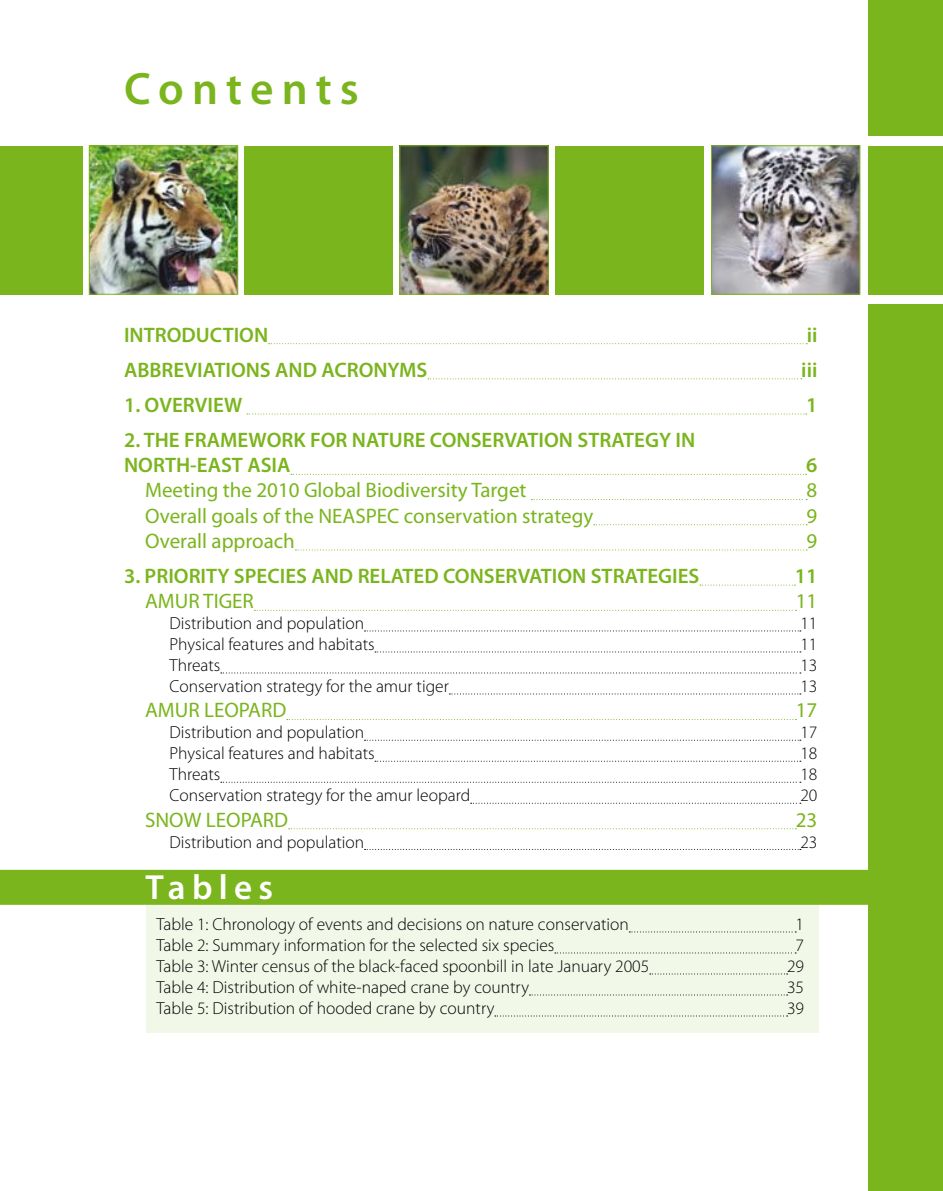
<style>
.page{position:relative;width:943px;height:1191px;background:#fff}
.page>*{position:absolute;margin:0;border:0;box-sizing:border-box;transform-origin:0 0}
.t1{font:600 45.5px "Myriad Pro";letter-spacing:.175em;color:#7ab51d}
.t2{font:600 35px "Myriad Pro";letter-spacing:.18em;color:#fff}
.t3{font:600 21px/25.2px "Myriad Pro";color:#7ab51d}
.t4{font:21px "Myriad Pro";color:#7ab51d}
.t5{font:300 17.5px "Myriad Pro";color:#000}
</style>
<div class="page">
<div style="left:146px;top:872px;width:672px;height:160px;background:#f2f8e8"></div>
<div style="left:0;top:870px;width:868px;height:34px;background:#7ab51d"></div>
<svg style="left:269px;top:343px;width:538px;height:1px"></svg>
<svg style="left:428px;top:378px;width:373px;height:1px"></svg>
<svg style="left:247px;top:413px;width:559px;height:1px"></svg>
<svg style="left:291px;top:474px;width:515px;height:1px"></svg>
<svg style="left:531px;top:499px;width:276px;height:1px"></svg>
<svg style="left:593px;top:524px;width:214px;height:1px"></svg>
<svg style="left:295px;top:549px;width:512px;height:1px"></svg>
<svg style="left:700px;top:584px;width:95px;height:1px"></svg>
<svg style="left:254px;top:610px;width:542px;height:1px"></svg>
<svg style="left:364px;top:630px;width:436px;height:1px"></svg>
<svg style="left:375px;top:651px;width:425px;height:1px"></svg>
<svg style="left:221px;top:672px;width:579px;height:1px"></svg>
<svg style="left:449px;top:693px;width:351px;height:1px"></svg>
<svg style="left:287px;top:719px;width:509px;height:1px"></svg>
<svg style="left:364px;top:739px;width:436px;height:1px"></svg>
<svg style="left:375px;top:760px;width:425px;height:1px"></svg>
<svg style="left:221px;top:781px;width:579px;height:1px"></svg>
<svg style="left:470px;top:802px;width:330px;height:1px"></svg>
<svg style="left:289px;top:828px;width:507px;height:1px"></svg>
<svg style="left:364px;top:849px;width:436px;height:1px"></svg>
<svg style="left:629px;top:931px;width:167px;height:1px"></svg>
<svg style="left:555px;top:952px;width:241px;height:1px"></svg>
<svg style="left:649px;top:973px;width:138px;height:1px"></svg>
<svg style="left:529px;top:994px;width:258px;height:1px"></svg>
<svg style="left:495px;top:1015px;width:292px;height:1px"></svg>
<img style="left:91px;top:148px;width:145px;height:144px">
<div style="left:89px;top:146px;width:149px;height:148px;border:1px solid #7ab51d"></div>
<div style="left:0;top:146px;width:82px;height:148px;background:#7ab51d"></div>
<div style="left:244px;top:146px;width:149px;height:148px;background:#7ab51d"></div>
<div style="left:555px;top:146px;width:149px;height:148px;background:#7ab51d"></div>
<div style="left:868px;top:146px;width:75px;height:148px;background:#7ab51d"></div>
<div style="left:868px;top:304px;width:75px;height:887px;background:#7ab51d"></div>
<div style="left:868px;top:0;width:75px;height:136px;background:#7ab51d"></div>
<img style="left:401px;top:148px;width:145px;height:144px">
<div style="left:399px;top:146px;width:149px;height:148px;border:1px solid #7ab51d"></div>
<img style="left:713px;top:148px;width:145px;height:144px">
<div style="left:711px;top:146px;width:149px;height:148px;border:1px solid #7ab51d"></div>
<h1 class="t1" style="left:124px;top:59px;width:236px">Contents</h1>
<p class="t3" style="left:124px;top:321px;width:146px">INTRODUCTION</p>
<p class="t3" style="left:806px;top:321px;width:12px">ii</p>
<p class="t3" style="left:124px;top:356px;width:305px">ABBREVIATIONS AND ACRONYMS</p>
<p class="t3" style="left:801px;top:356px;width:18px">iii</p>
<p class="t3" style="left:124px;top:392px;width:120px">1. OVERVIEW</p>
<p class="t3" style="left:806px;top:392px;width:13px">1</p>
<p class="t3" style="left:124px;top:427px;width:572px">2. THE FRAMEWORK FOR NATURE CONSERVATION STRATEGY IN<br>NORTH-EAST ASIA</p>
<p class="t3" style="left:806px;top:452px;width:13px">6</p>
<p class="t4" style="left:145px;top:477px;width:383px">Meeting the 2010 Global Biodiversity Target</p>
<p class="t4" style="left:806px;top:477px;width:12px">8</p>
<p class="t4" style="left:145px;top:502px;width:450px">Overall goals of the NEASPEC conservation strategy</p>
<p class="t4" style="left:806px;top:502px;width:12px">9</p>
<p class="t4" style="left:145px;top:528px;width:151px">Overall approach</p>
<p class="t4" style="left:806px;top:528px;width:12px">9</p>
<p class="t3" style="left:124px;top:563px;width:577px">3. PRIORITY SPECIES AND RELATED CONSERVATION STRATEGIES</p>
<p class="t3" style="left:795px;top:563px;width:24px">11</p>
<p class="t4" style="left:145px;top:588px;width:110px">AMUR TIGER</p>
<p class="t4" style="left:795px;top:588px;width:23px">11</p>
<p class="t5" style="left:170px;top:614px;width:196px">Distribution and population</p>
<p class="t5" style="left:800px;top:614px;width:19px">11</p>
<p class="t5" style="left:170px;top:635px;width:206px">Physical features and habitats</p>
<p class="t5" style="left:800px;top:635px;width:19px">11</p>
<p class="t5" style="left:170px;top:656px;width:52px">Threats</p>
<p class="t5" style="left:800px;top:656px;width:19px">13</p>
<p class="t5" style="left:170px;top:677px;width:281px">Conservation strategy for the amur tiger</p>
<p class="t5" style="left:800px;top:677px;width:19px">13</p>
<p class="t4" style="left:145px;top:697px;width:143px">AMUR LEOPARD</p>
<p class="t4" style="left:795px;top:697px;width:23px">17</p>
<p class="t5" style="left:170px;top:723px;width:196px">Distribution and population</p>
<p class="t5" style="left:800px;top:723px;width:19px">17</p>
<p class="t5" style="left:170px;top:744px;width:206px">Physical features and habitats</p>
<p class="t5" style="left:800px;top:744px;width:19px">18</p>
<p class="t5" style="left:170px;top:765px;width:52px">Threats</p>
<p class="t5" style="left:800px;top:765px;width:19px">18</p>
<p class="t5" style="left:170px;top:786px;width:302px">Conservation strategy for the amur leopard</p>
<p class="t5" style="left:800px;top:786px;width:19px">20</p>
<p class="t4" style="left:145px;top:806px;width:145px">SNOW LEOPARD</p>
<p class="t4" style="left:795px;top:806px;width:23px">23</p>
<p class="t5" style="left:170px;top:832px;width:196px">Distribution and population</p>
<p class="t5" style="left:800px;top:832px;width:19px">23</p>
<h2 class="t2" style="left:146px;top:864px;width:129px">Tables</h2>
<p class="t5" style="left:156px;top:914px;width:474px">Table 1: Chronology of events and decisions on nature conservation</p>
<p class="t5" style="left:795px;top:914px;width:10px">1</p>
<p class="t5" style="left:156px;top:935px;width:399px">Table 2: Summary information for the selected six species</p>
<p class="t5" style="left:795px;top:935px;width:10px">7</p>
<p class="t5" style="left:156px;top:956px;width:494px">Table 3: Winter census of the black-faced spoonbill in late January 2005</p>
<p class="t5" style="left:787px;top:956px;width:19px">29</p>
<p class="t5" style="left:156px;top:977px;width:374px">Table 4: Distribution of white-naped crane by country</p>
<p class="t5" style="left:787px;top:977px;width:19px">35</p>
<p class="t5" style="left:156px;top:998px;width:339px">Table 5: Distribution of hooded crane by country</p>
<p class="t5" style="left:787px;top:998px;width:19px">39</p>
</div>
